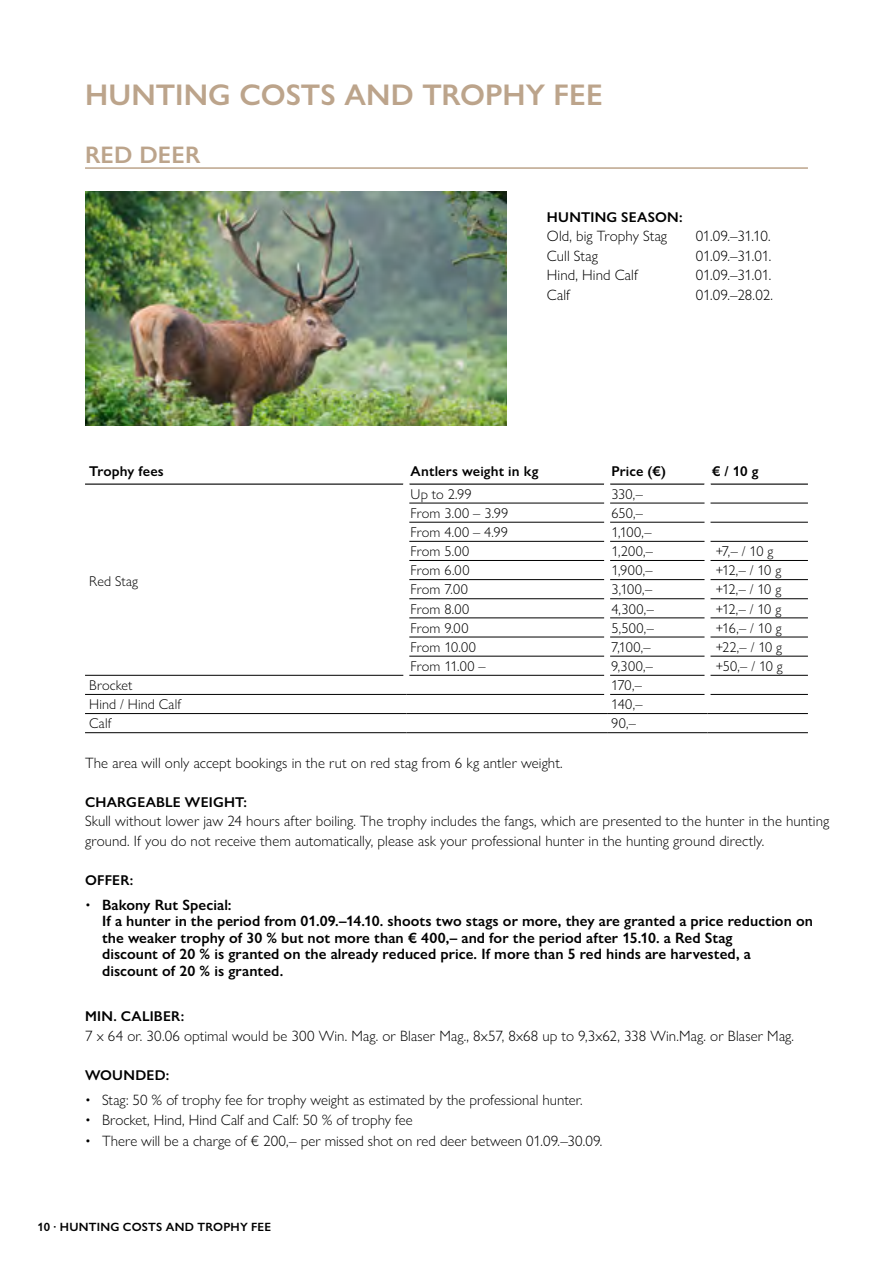
<style>
.page{position:relative;width:893px;height:1263px;background:#fff}
.page>*{position:absolute;margin:0;border:0;box-sizing:border-box;transform-origin:0 0}
.t1{font:600 30px "Gill Sans Nova";letter-spacing:.005em;color:#bca48b}
.t2{font:600 24px "Gill Sans Nova";letter-spacing:.01em;color:#bca48b}
.t3{font:300 15px/19.5px "Gill Sans Nova";letter-spacing:.005em;color:#000}
.t4{font:600 15px/16.5px "Gill Sans Nova";letter-spacing:.005em;color:#000}
.t5{font:300 14.25px "Gill Sans Nova";letter-spacing:.005em;color:#000}
.t6{font:600 14.25px "Gill Sans Nova";letter-spacing:.015em;color:#000}
.t7{font:600 12px "Gill Sans Nova";color:#000}
.s1{font-weight:300}
</style>
<div class="page">
<img style="left:85px;top:191px;width:422px;height:234px">
<hr style="left:85px;top:167px;width:723px;height:2px;background:#bca48b">
<hr style="left:85px;top:483px;width:318px;height:2px;background:#000">
<hr style="left:409px;top:483px;width:195px;height:2px;background:#000">
<hr style="left:610px;top:483px;width:94px;height:2px;background:#000">
<hr style="left:710px;top:483px;width:98px;height:2px;background:#000">
<hr style="left:409px;top:503px;width:195px;height:1px;background:#000">
<hr style="left:610px;top:503px;width:94px;height:1px;background:#000">
<hr style="left:710px;top:503px;width:98px;height:1px;background:#000">
<hr style="left:409px;top:522px;width:195px;height:1px;background:#000">
<hr style="left:610px;top:522px;width:94px;height:1px;background:#000">
<hr style="left:710px;top:522px;width:98px;height:1px;background:#000">
<hr style="left:409px;top:541px;width:195px;height:1px;background:#000">
<hr style="left:610px;top:541px;width:94px;height:1px;background:#000">
<hr style="left:710px;top:541px;width:98px;height:1px;background:#000">
<hr style="left:409px;top:560px;width:195px;height:1px;background:#000">
<hr style="left:610px;top:560px;width:94px;height:1px;background:#000">
<hr style="left:710px;top:560px;width:98px;height:1px;background:#000">
<hr style="left:409px;top:579px;width:195px;height:1px;background:#000">
<hr style="left:610px;top:579px;width:94px;height:1px;background:#000">
<hr style="left:710px;top:579px;width:98px;height:1px;background:#000">
<hr style="left:409px;top:598px;width:195px;height:1px;background:#000">
<hr style="left:610px;top:598px;width:94px;height:1px;background:#000">
<hr style="left:710px;top:598px;width:98px;height:1px;background:#000">
<hr style="left:409px;top:618px;width:195px;height:1px;background:#000">
<hr style="left:610px;top:618px;width:94px;height:1px;background:#000">
<hr style="left:710px;top:618px;width:98px;height:1px;background:#000">
<hr style="left:409px;top:637px;width:195px;height:1px;background:#000">
<hr style="left:610px;top:637px;width:94px;height:1px;background:#000">
<hr style="left:710px;top:637px;width:98px;height:1px;background:#000">
<hr style="left:409px;top:656px;width:195px;height:1px;background:#000">
<hr style="left:610px;top:656px;width:94px;height:1px;background:#000">
<hr style="left:710px;top:656px;width:98px;height:1px;background:#000">
<hr style="left:85px;top:675px;width:318px;height:1px;background:#000">
<hr style="left:409px;top:675px;width:195px;height:1px;background:#000">
<hr style="left:610px;top:675px;width:94px;height:1px;background:#000">
<hr style="left:710px;top:675px;width:98px;height:1px;background:#000">
<hr style="left:85px;top:694px;width:321px;height:1px;background:#000">
<hr style="left:406px;top:694px;width:198px;height:1px;background:#000">
<hr style="left:610px;top:694px;width:94px;height:1px;background:#000">
<hr style="left:710px;top:694px;width:98px;height:1px;background:#000">
<hr style="left:85px;top:713px;width:321px;height:1px;background:#000">
<hr style="left:406px;top:713px;width:201px;height:1px;background:#000">
<hr style="left:607px;top:713px;width:100px;height:1px;background:#000">
<hr style="left:707px;top:713px;width:101px;height:1px;background:#000">
<hr style="left:85px;top:732px;width:321px;height:1px;background:#000">
<hr style="left:406px;top:732px;width:201px;height:1px;background:#000">
<hr style="left:607px;top:732px;width:100px;height:1px;background:#000">
<hr style="left:707px;top:732px;width:101px;height:1px;background:#000">
<h1 class="t1" style="left:85px;top:76px;width:519px">HUNTING COSTS AND TROPHY FEE</h1>
<h2 class="t2" style="left:85px;top:140px;width:117px">RED DEER</h2>
<p class="t6" style="left:547px;top:208px;width:137px">HUNTING SEASON:</p>
<p class="t3" style="left:547px;top:226px;width:122px">Old, big Trophy Stag</p>
<p class="t3" style="left:696px;top:226px;width:76px">01.09.–31.10.</p>
<p class="t3" style="left:547px;top:246px;width:52px">Cull Stag</p>
<p class="t3" style="left:696px;top:246px;width:77px">01.09.–31.01.</p>
<p class="t3" style="left:547px;top:265px;width:93px">Hind, Hind Calf</p>
<p class="t3" style="left:696px;top:265px;width:77px">01.09.–31.01.</p>
<p class="t3" style="left:547px;top:285px;width:25px">Calf</p>
<p class="t3" style="left:696px;top:285px;width:79px">01.09.–28.02.</p>
<p class="t6" style="left:89px;top:462px;width:76px">Trophy fees</p>
<p class="t6" style="left:411px;top:462px;width:129px">Antlers weight in kg</p>
<p class="t6" style="left:611px;top:462px;width:56px">Price (€)</p>
<p class="t6" style="left:712px;top:462px;width:48px">€ / 10 g</p>
<p class="t5" style="left:89px;top:572px;width:50px">Red Stag</p>
<p class="t5" style="left:411px;top:485px;width:63px">Up to 2.99</p>
<p class="t5" style="left:611px;top:485px;width:33px">330,–</p>
<p class="t5" style="left:411px;top:504px;width:99px">From 3.00 – 3.99</p>
<p class="t5" style="left:611px;top:504px;width:33px">650,–</p>
<p class="t5" style="left:411px;top:523px;width:99px">From 4.00 – 4.99</p>
<p class="t5" style="left:611px;top:523px;width:42px">1,100,–</p>
<p class="t5" style="left:411px;top:543px;width:60px">From 5.00</p>
<p class="t5" style="left:611px;top:543px;width:43px">1,200,–</p>
<p class="t5" style="left:716px;top:543px;width:59px">+7,– / 10 g</p>
<p class="t5" style="left:411px;top:562px;width:60px">From 6.00</p>
<p class="t5" style="left:611px;top:562px;width:43px">1,900,–</p>
<p class="t5" style="left:716px;top:562px;width:67px">+12,– / 10 g</p>
<p class="t5" style="left:411px;top:581px;width:59px">From 7.00</p>
<p class="t5" style="left:611px;top:581px;width:42px">3,100,–</p>
<p class="t5" style="left:716px;top:581px;width:67px">+12,– / 10 g</p>
<p class="t5" style="left:411px;top:600px;width:60px">From 8.00</p>
<p class="t5" style="left:611px;top:600px;width:44px">4,300,–</p>
<p class="t5" style="left:716px;top:600px;width:67px">+12,– / 10 g</p>
<p class="t5" style="left:411px;top:619px;width:59px">From 9.00</p>
<p class="t5" style="left:611px;top:619px;width:44px">5,500,–</p>
<p class="t5" style="left:716px;top:619px;width:67px">+16,– / 10 g</p>
<p class="t5" style="left:410px;top:638px;width:67px">From 10.00</p>
<p class="t5" style="left:611px;top:638px;width:41px">7,100,–</p>
<p class="t5" style="left:716px;top:638px;width:68px">+22,– / 10 g</p>
<p class="t5" style="left:410px;top:657px;width:77px">From 11.00 –</p>
<p class="t5" style="left:611px;top:657px;width:43px">9,300,–</p>
<p class="t5" style="left:716px;top:657px;width:69px">+50,– / 10 g</p>
<p class="t5" style="left:89px;top:676px;width:45px">Brocket</p>
<p class="t5" style="left:611px;top:676px;width:32px">170,–</p>
<p class="t5" style="left:89px;top:696px;width:93px">Hind / Hind Calf</p>
<p class="t5" style="left:611px;top:696px;width:33px">140,–</p>
<p class="t5" style="left:89px;top:715px;width:24px">Calf</p>
<p class="t5" style="left:611px;top:715px;width:26px">90,–</p>
<p class="t3" style="left:85px;top:753px;width:479px">The area will only accept bookings in the rut on red stag from 6 kg antler weight.</p>
<p class="t6" style="left:85px;top:793px;width:163px">CHARGEABLE WEIGHT:</p>
<p class="t3" style="left:85px;top:811px;width:746px">Skull without lower jaw 24 hours after boiling. The trophy includes the fangs, which are presented to the hunter in the hunting ground. If you do not receive them automatically, please ask your professional hunter in the hunting ground directly.</p>
<p class="t6" style="left:85px;top:871px;width:50px">OFFER:</p>
<p class="t4" style="left:102px;top:896px;width:712px;text-indent:-17px"><span class="s1">•</span> Bakony Rut Special:<br>If a hunter in the period from 01.09.–14.10. shoots two stags or more, they are granted a price reduction on the weaker trophy of 30 % but not more than € 400,– and for the period after 15.10. a Red Stag<br>discount of 20 % is granted on the already reduced price. If more than 5 red hinds are harvested, a<br>discount of 20 % is granted.</p>
<p class="t6" style="left:85px;top:1007px;width:101px">MIN. CALIBER:</p>
<p class="t3" style="left:85px;top:1026px;width:710px">7 x 64 or. 30.06 optimal would be 300 Win. Mag. or Blaser Mag., 8x57, 8x68 up to 9,3x62, 338 Win.Mag. or Blaser Mag.</p>
<p class="t6" style="left:85px;top:1066px;width:86px">WOUNDED:</p>
<p class="t3" style="left:85px;top:1090px;width:499px">• Stag: 50 % of trophy fee for trophy weight as estimated by the professional hunter.</p>
<p class="t3" style="left:85px;top:1110px;width:329px">• Brocket, Hind, Hind Calf and Calf: 50 % of trophy fee</p>
<p class="t3" style="left:85px;top:1131px;width:519px">• There will be a charge of € 200,– per missed shot on red deer between 01.09.–30.09.</p>
<p class="t7" style="left:37px;top:1219px;width:42px">10 · Hunting</p>
<p class="t7" style="left:123px;top:1219px;width:9px">costs</p>
<p class="t7" style="left:166px;top:1219px;width:11px">and</p>
<p class="t7" style="left:197px;top:1219px;width:10px">trophy</p>
<p class="t7" style="left:251px;top:1219px;width:8px">fee</p>
</div>
